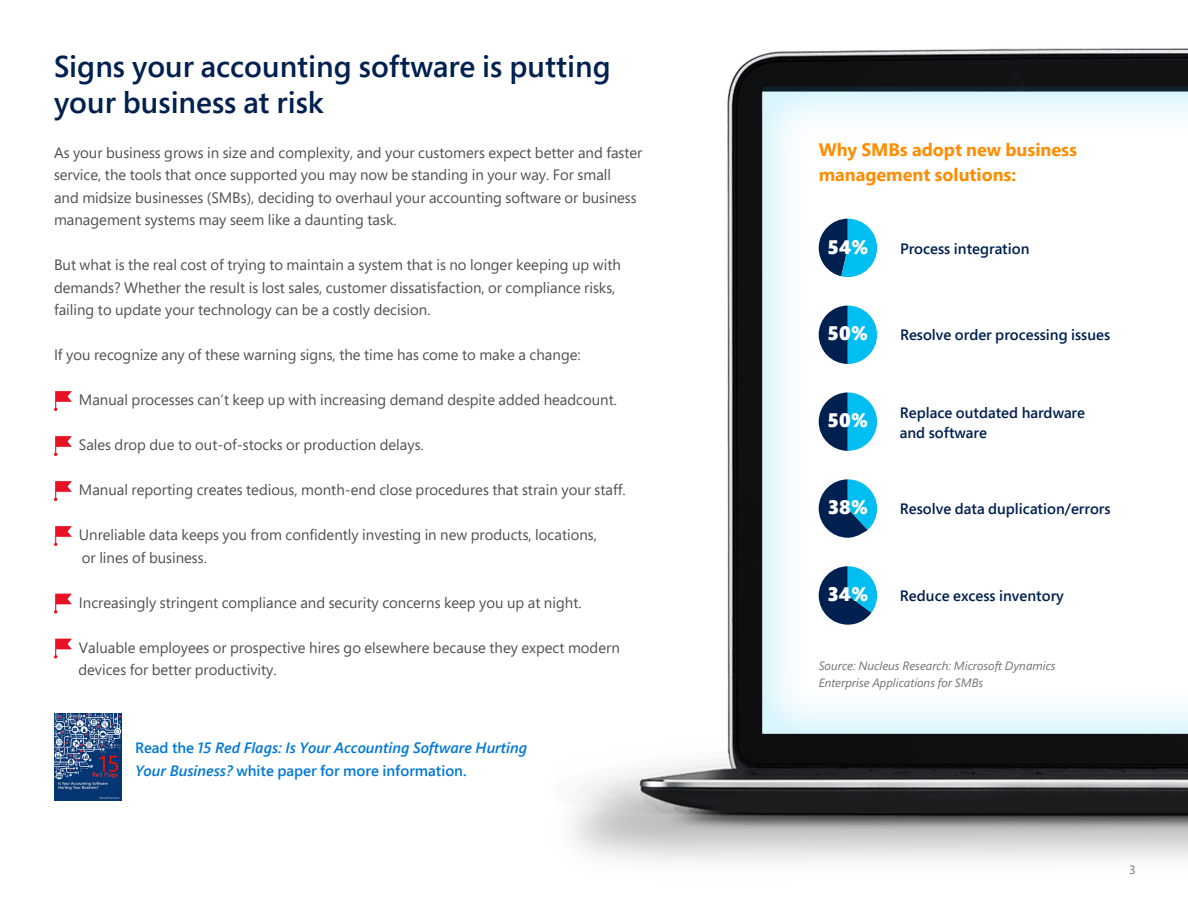
<style>
.page{position:relative;width:1188px;height:918px;background:#fff}
.page>*{position:absolute;margin:0;border:0;box-sizing:border-box;transform-origin:0 0}
.t1{font:600 30px/36px "Segoe Pro";color:#002050}
.t2{font:900 19.5px "Segoe Pro";color:#fff}
.t3{font:700 18px/25.5px "Segoe Pro";color:#ff8c00}
.t4{font:15px/22.5px "Segoe Pro";color:#505050}
.t5{font:600 15px/19.5px "Segoe Pro";color:#002050}
.t6{font:italic 600 15px/22.5px "Segoe Pro";color:#0078d7}
.t7{font:italic 12px/16.5px "Segoe Pro";color:#737373}
.t8{font:12px "Segoe Pro";color:#737373}
.s1{font-style:normal}
</style>
<div class="page">
<img style="left:573px;top:48px;width:615px;height:814px">
<svg style="left:819px;top:219px;width:58px;height:58px"></svg>
<svg style="left:819px;top:306px;width:58px;height:58px"></svg>
<svg style="left:819px;top:479px;width:58px;height:59px"></svg>
<svg style="left:819px;top:566px;width:58px;height:59px"></svg>
<svg style="left:54px;top:391px;width:18px;height:20px"></svg>
<svg style="left:54px;top:436px;width:18px;height:20px"></svg>
<svg style="left:54px;top:481px;width:18px;height:20px"></svg>
<svg style="left:54px;top:526px;width:18px;height:20px"></svg>
<svg style="left:54px;top:594px;width:18px;height:20px"></svg>
<svg style="left:54px;top:639px;width:18px;height:20px"></svg>
<img style="left:54px;top:713px;width:68px;height:88px">
<svg style="left:819px;top:392px;width:58px;height:59px"></svg>
<p class="t1" style="left:54px;top:47px;width:558px">Signs your accounting software is putting your business at risk</p>
<p class="t4" style="left:54px;top:141px;width:590px">As your business grows in size and complexity, and your customers expect better and faster service, the tools that once supported you may now be standing in your way. For small<br>and midsize businesses (SMBs), deciding to overhaul your accounting software or business management systems may seem like a daunting task.</p>
<p class="t4" style="left:54px;top:253px;width:568px">But what is the real cost of trying to maintain a system that is no longer keeping up with demands? Whether the result is lost sales, customer dissatisfaction, or compliance risks, failing to update your technology can be a costly decision.</p>
<p class="t4" style="left:54px;top:343px;width:528px">If you recognize any of these warning signs, the time has come to make a change:</p>
<p class="t4" style="left:79px;top:388px;width:540px">Manual processes can’t keep up with increasing demand despite added headcount.</p>
<p class="t4" style="left:79px;top:433px;width:346px">Sales drop due to out-of-stocks or production delays.</p>
<p class="t4" style="left:79px;top:478px;width:548px">Manual reporting creates tedious, month-end close procedures that strain your staff.</p>
<p class="t4" style="left:79px;top:523px;width:520px">Unreliable data keeps you from confidently investing in new products, locations, or lines of business.</p>
<p class="t4" style="left:79px;top:591px;width:504px">Increasingly stringent compliance and security concerns keep you up at night.</p>
<p class="t4" style="left:78px;top:636px;width:543px">Valuable employees or prospective hires go elsewhere because they expect modern devices for better productivity.</p>
<p class="t6" style="left:135px;top:736px;width:394px"><span class="s1">Read the</span> 15 Red Flags: Is Your Accounting Software Hurting<br>Your Business? <span class="s1">white paper for more information.</span></p>
<p class="t3" style="left:819px;top:136px;width:260px">Why SMBs adopt new business management solutions:</p>
<p class="t2" style="left:827px;top:233px;width:43px">54%</p>
<p class="t5" style="left:900px;top:238px;width:131px">Process integration</p>
<p class="t2" style="left:828px;top:320px;width:42px">50%</p>
<p class="t5" style="left:900px;top:325px;width:212px">Resolve order processing issues</p>
<p class="t2" style="left:828px;top:407px;width:42px">50%</p>
<p class="t5" style="left:900px;top:403px;width:187px">Replace outdated hardware and software</p>
<p class="t2" style="left:827px;top:494px;width:42px">38%</p>
<p class="t5" style="left:900px;top:499px;width:212px">Resolve data duplication/errors</p>
<p class="t2" style="left:827px;top:581px;width:43px">34%</p>
<p class="t5" style="left:900px;top:586px;width:165px">Reduce excess inventory</p>
<p class="t7" style="left:819px;top:657px;width:238px">Source: Nucleus Research: Microsoft Dynamics<br>Enterprise Applications for SMBs</p>
<p class="t8" style="left:1129px;top:861px;width:8px">3</p>
</div>
